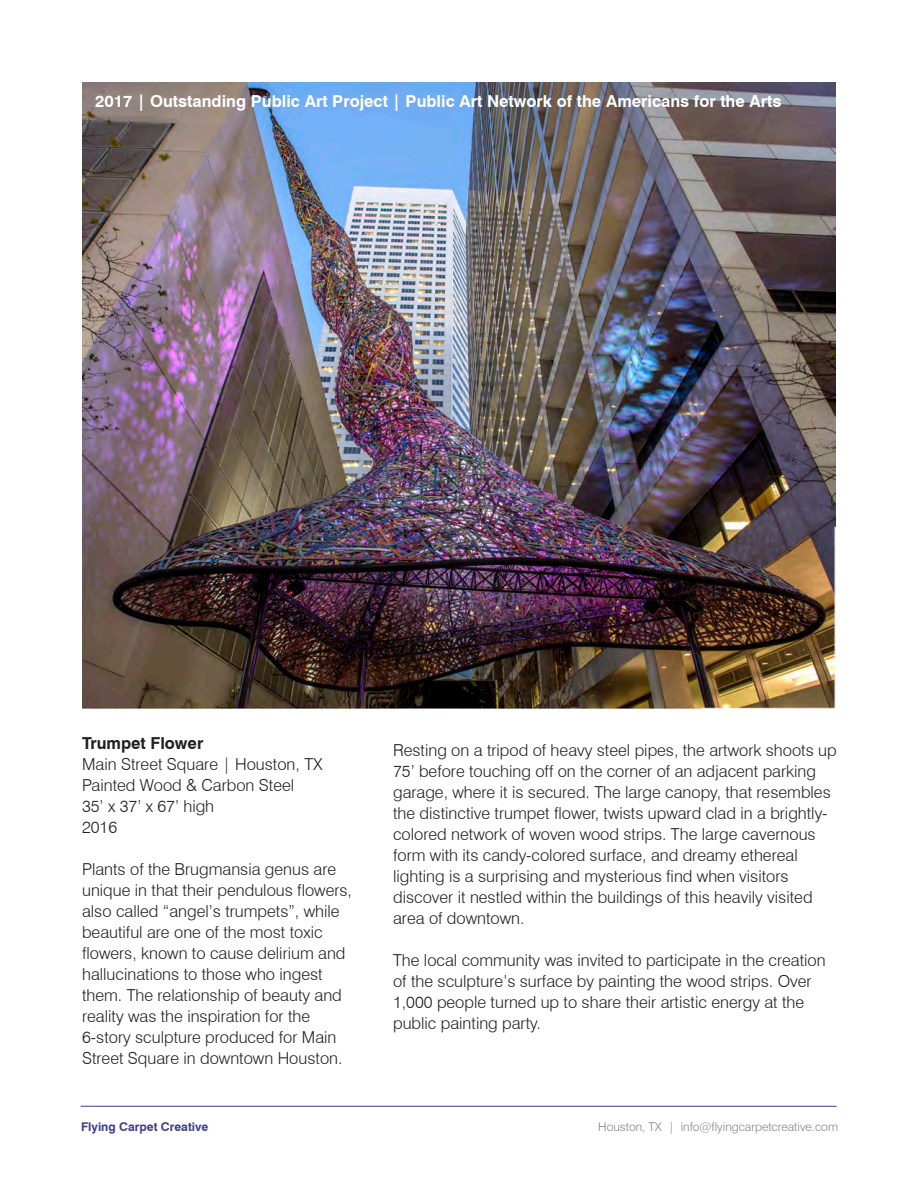
<style>
.page{position:relative;width:918px;height:1188px;background:#fff}
.page>*{position:absolute;margin:0;border:0;box-sizing:border-box;transform-origin:0 0}
.t1{font:300 16.5px/21px "Swiss 721 BT";color:#231f20}
.t2{font:700 16.5px "Swiss 721 BT";color:#fff}
.t3{font:700 16.5px "Swiss 721 BT";color:#231f20}
.t4{font:300 12px "Swiss 721 BT";color:#808285}
.t5{font:700 12px "Swiss 721 BT";color:#3d3e8c}
</style>
<div class="page">
<hr style="left:81px;top:1106px;width:756px;height:1px;background:#3d3e8c">
<img style="left:82px;top:82px;width:753px;height:626px">
<p class="t2" style="left:95px;top:91px;width:688px">2017 | Outstanding Public Art Project | Public Art Network of the Americans for the Arts</p>
<p class="t3" style="left:82px;top:733px;width:123px">Trumpet Flower</p>
<p class="t1" style="left:82px;top:754px;width:242px">Main Street Square | Houston, TX</p>
<p class="t1" style="left:82px;top:775px;width:214px">Painted Wood &amp; Carbon Steel</p>
<p class="t1" style="left:82px;top:796px;width:134px">35’ x 37’ x 67’ high</p>
<p class="t1" style="left:82px;top:817px;width:37px">2016</p>
<p class="t1" style="left:82px;top:859px;width:271px">Plants of the Brugmansia genus are unique in that their pendulous flowers, also called “angel’s trumpets”, while beautiful are one of the most toxic flowers, known to cause delirium and hallucinations to those who ingest them. The relationship of beauty and reality was the inspiration for the 6-story sculpture produced for Main Street Square in downtown Houston.</p>
<p class="t1" style="left:393px;top:739px;width:445px">Resting on a tripod of heavy steel pipes, the artwork shoots up 75’ before touching off on the corner of an adjacent parking garage, where it is secured. The large canopy, that resembles the distinctive trumpet flower, twists upward clad in a brightly&shy;colored network of woven wood strips. The large cavernous form with its candy-colored surface, and dreamy ethereal lighting is a surprising and mysterious find when visitors discover it nestled within the buildings of this heavily visited area of downtown.</p>
<p class="t1" style="left:393px;top:949px;width:434px">The local community was invited to participate in the creation of the sculpture’s surface by painting the wood strips. Over 1,000 people turned up to share their artistic energy at the public painting party.</p>
<p class="t5" style="left:81px;top:1120px;width:129px">Flying Carpet Creative</p>
<p class="t4" style="left:598px;top:1120px;width:241px">Houston, TX | info@flyingcarpetcreative.com</p>
</div>
